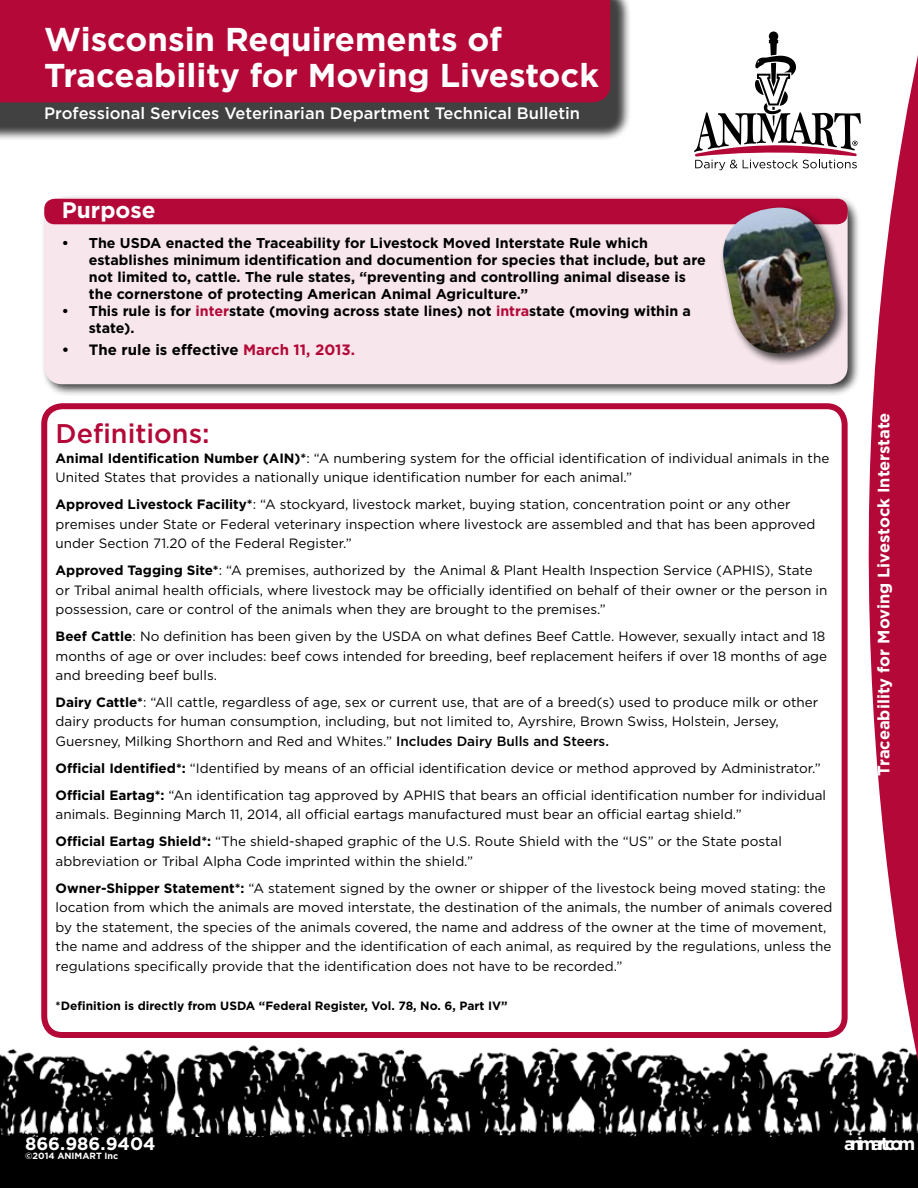
<style>
.page{position:relative;width:918px;height:1188px;background:#fff}
.page>*{position:absolute;margin:0;border:0;box-sizing:border-box;transform-origin:0 0}
.t1{font:700 33px/36px "Gotham";color:#fff}
.t2{font:500 27px "Gotham";color:#b30838}
.t3{font:700 22.5px "Gotham";color:#fff}
.t4{font:700 18px "Gotham";color:#fff}
.t5{font:700 18px "Gotham";letter-spacing:-.24em;color:#fff}
.t6{font:500 16.5px "Gotham";color:#fff}
.t7{font:700 16.5px "Gotham";color:#fff}
.t8{font:700 15px "Gotham";color:#000}
.t9{font:700 14.25px/17.1px "Gotham";color:#000}
.t10{font:13.5px/19.5px "Gotham";color:#000}
.t11{font:700 12px "Gotham";color:#000}
.t12{font:700 9px "Gotham";color:#fff}
.s1{color:#b30838}
.s2{font-weight:700}
.s3{font-weight:500}
</style>
<div class="page">
<div style="left:0;top:0;width:632px;height:142px;background:#000;opacity:.75"></div>
<div style="left:0;top:0;width:610px;height:102px;background:#b30838"></div>
<img style="left:0;top:1026px;width:918px;height:111px">
<svg style="left:694px;top:32px;width:167px;height:138px"></svg>
<div style="left:0;top:1137px;width:918px;height:51px;background:#000"></div>
<svg style="left:869px;top:55px;width:49px;height:1051px;fill:#b30838"></svg>
<div style="left:912px;top:171px;width:6px;height:830px;background:#b30838"></div>
<div style="left:41px;top:194px;width:819px;height:203px;background:#000;opacity:.75"></div>
<div style="left:44px;top:198px;width:804px;height:186px;background:#f7e6eb;border-radius:18px"></div>
<div style="left:44px;top:199px;width:804px;height:25px;background:#b30838;border-radius:10px"></div>
<div style="left:720px;top:204px;width:128px;height:162px;background:#000;opacity:.75"></div>
<img style="left:715px;top:208px;width:128px;height:153px">
<div style="left:41px;top:403px;width:807px;height:635px;border:6px solid #b30838;border-radius:18px"></div>
<h1 class="t1" style="left:44px;top:21px;width:556px">Wisconsin Requirements of<br>Traceability for Moving Livestock</h1>
<p class="t6" style="left:44px;top:103px;width:537px">Professional Services Veterinarian Department Technical Bulletin</p>
<h3 class="t3" style="left:62px;top:195px;width:95px">Purpose</h3>
<p class="t9" style="left:89px;top:234px;width:618px;text-indent:-27px">• The USDA enacted the Traceability for Livestock Moved Interstate Rule which establishes minimum identification and documention for species that include, but are not limited to, cattle. The rule states, “preventing and controlling animal disease is the cornerstone of protecting American Animal Agriculture.”</p>
<p class="t9" style="left:89px;top:303px;width:604px;text-indent:-27px">• This rule is for <span class="s1">inter</span>state (moving across state lines) not <span class="s1">intra</span>state (moving within a state).</p>
<p class="t8" style="left:62px;top:340px;width:295px">• The rule is effective <span class="s1">March 11, 2013.</span></p>
<h2 class="t2" style="left:56px;top:416px;width:156px">Definitions:</h2>
<p class="t10" style="left:56px;top:448px;width:775px"><span class="s2">Animal Identification Number (AIN)*</span>: “A numbering system for the official identification of individual animals in the<br>United States that provides a nationally unique identification number for each animal.”</p>
<p class="t10" style="left:56px;top:494px;width:761px"><span class="s2">Approved Livestock Facility*</span>: “A stockyard, livestock market, buying station, concentration point or any other premises under State or Federal veterinary inspection where livestock are assembled and that has been approved under Section 71.20 of the Federal Register.”</p>
<p class="t10" style="left:56px;top:560px;width:773px"><span class="s2">Approved Tagging Site*</span>: “A premises, authorized by the Animal &amp; Plant Health Inspection Service (APHIS), State or Tribal animal health officials, where livestock may be officially identified on behalf of their owner or the person in possession, care or control of the animals when they are brought to the premises.”</p>
<p class="t10" style="left:56px;top:626px;width:773px"><span class="s2">Beef Cattle</span>: No definition has been given by the USDA on what defines Beef Cattle. However, sexually intact and 18 months of age or over includes: beef cows intended for breeding, beef replacement heifers if over 18 months of age and breeding beef bulls.</p>
<p class="t10" style="left:56px;top:692px;width:764px"><span class="s2">Dairy Cattle*</span>: “All cattle, regardless of age, sex or current use, that are of a breed(s) used to produce milk or other dairy products for human consumption, including, but not limited to, Ayrshire, Brown Swiss, Holstein, Jersey,<br>Guersney, Milking Shorthorn and Red and Whites.” <span class="s3">Includes Dairy Bulls and Steers.</span></p>
<p class="t10" style="left:56px;top:754px;width:772px;line-height:27px"><span class="s2">Official Identified*:</span> “Identified by means of an official identification device or method approved by Administrator.”<br><span class="s2">Official Eartag*:</span> “An identification tag approved by APHIS that bears an official identification number for individual</p>
<p class="t10" style="left:56px;top:801px;width:728px;line-height:27px">animals. Beginning March 11, 2014, all official eartags manufactured must bear an official eartag shield.”<br><span class="s2">Official Eartag Shield*:</span> “The shield-shaped graphic of the U.S. Route Shield with the “US” or the State postal</p>
<p class="t10" style="left:56px;top:847px;width:772px;line-height:27px">abbreviation or Tribal Alpha Code imprinted within the shield.”<br><span class="s2">Owner-Shipper Statement*:</span> “A statement signed by the owner or shipper of the livestock being moved stating: the</p>
<p class="t10" style="left:56px;top:898px;width:778px">location from which the animals are moved interstate, the destination of the animals, the number of animals covered by the statement, the species of the animals covered, the name and address of the owner at the time of movement, the name and address of the shipper and the identification of each animal, as required by the regulations, unless the regulations specifically provide that the identification does not have to be recorded.”</p>
<p class="t11" style="left:56px;top:998px;width:453px">*Definition is directly from USDA “Federal Register, Vol. 78, No. 6, Part IV”</p>
<p class="t7" style="left:873px;top:776px;width:365px;rotate:-90deg">Traceability for Moving Livestock Interstate</p>
<h3 class="t4" style="left:25px;top:1132px;width:132px">866.986.9404</h3>
<h3 class="t5" style="left:844px;top:1132px;width:73px">animart.com</h3>
<p class="t12" style="left:25px;top:1150px;width:95px">©2014 ANIMART Inc</p>
</div>
